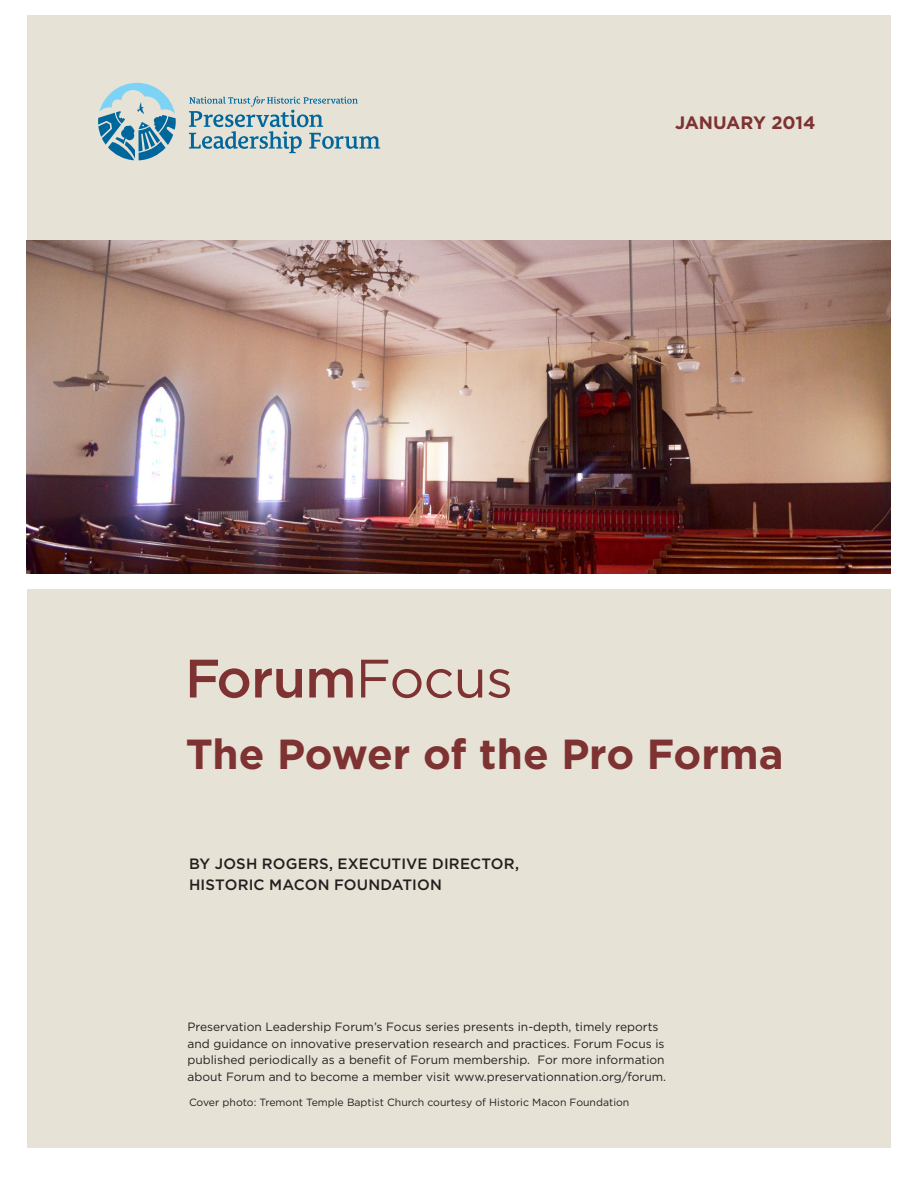
<style>
.page{position:relative;width:918px;height:1188px;background:#fff}
.page>*{position:absolute;margin:0;border:0;box-sizing:border-box;transform-origin:0 0}
.t1{font:500 54px "Gotham";letter-spacing:-.015em;color:#7e3232}
.Report_Title{font:700 42px "Gotham";letter-spacing:-.005em;color:#7e3232}
.Date{font:700 18px "Gotham";color:#7e3232}
.Subhead{font:500 15px "Gotham";letter-spacing:.01em;color:#231f20}
.Forum_Description{font:12px/16.5px "Gotham";color:#231f20}
.Credit_Line{font:10.5px "Gotham";color:#231f20}
.s1{font-weight:400}
</style>
<div class="page">
<div style="left:27px;top:15px;width:864px;height:1133px;background:#e6e2d6"></div>
<div style="left:0;top:241px;width:918px;height:348px;background:#fff"></div>
<svg style="left:98px;top:83px;width:78px;height:77px"></svg>
<svg style="left:189px;top:96px;width:191px;height:57px"></svg>
<img style="left:27px;top:241px;width:864px;height:333px">
<p class="Date" style="left:675px;top:110px;width:142px">JANUARY 2014</p>
<p class="t1" style="left:185px;top:643px;width:329px">Forum<span class="s1">Focus</span></p>
<p class="Report_Title" style="left:186px;top:727px;width:599px">The Power of the Pro Forma</p>
<p class="Subhead" style="left:189px;top:854px;width:332px">BY JOSH ROGERS, EXECUTIVE DIRECTOR,</p>
<p class="Subhead" style="left:189px;top:875px;width:255px">HISTORIC MACON FOUNDATION</p>
<p class="Forum_Description" style="left:188px;top:1019px;width:480px">Preservation Leadership Forum’s Focus series presents in-depth, timely reports and guidance on innovative preservation research and practices. Forum Focus is published periodically as a benefit of Forum membership. For more information about Forum and to become a member visit www.preservationnation.org/forum.</p>
<p class="Credit_Line" style="left:189px;top:1096px;width:442px">Cover photo: Tremont Temple Baptist Church courtesy of Historic Macon Foundation</p>
</div>
